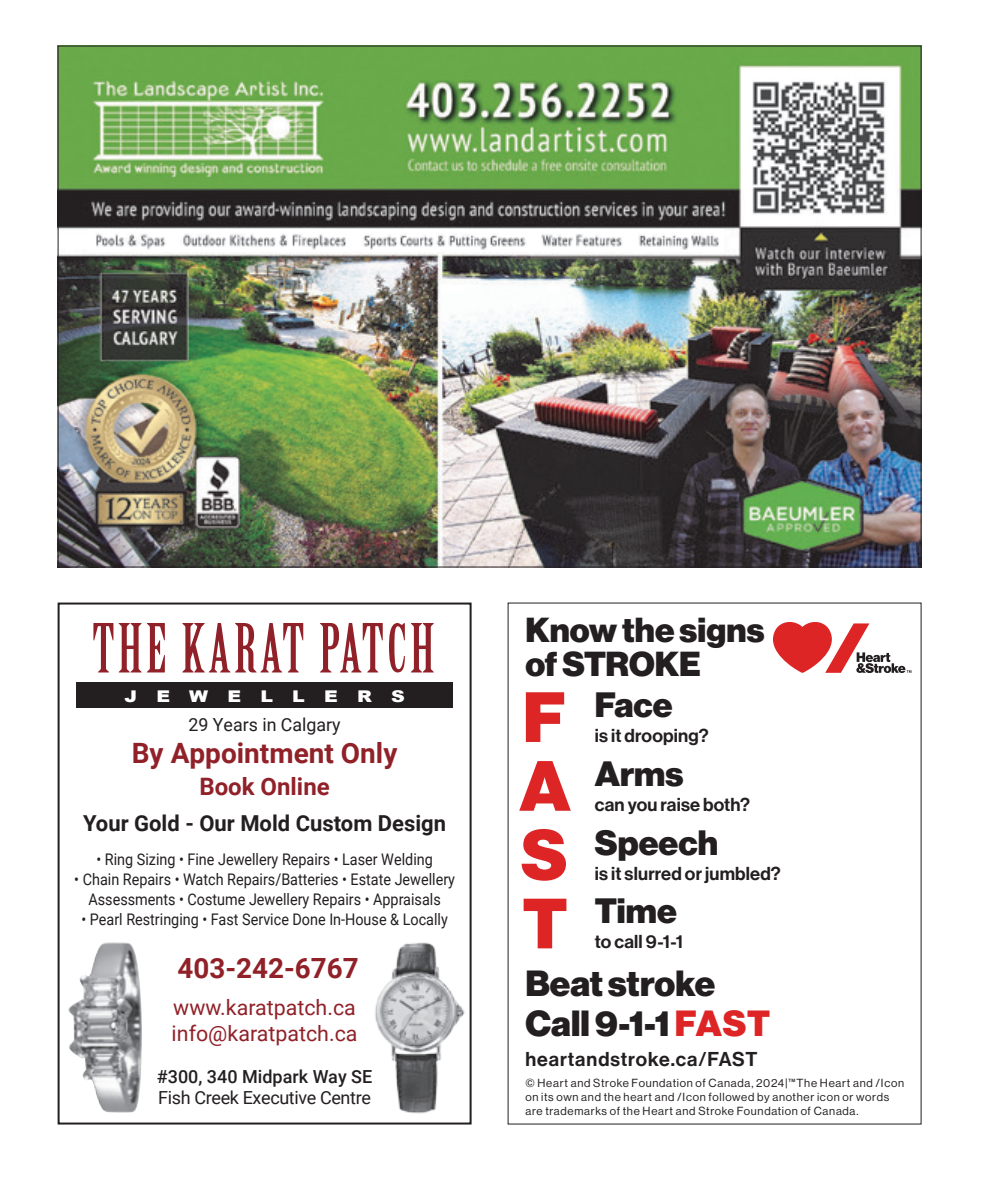
<style>
.page{position:relative;width:990px;height:1188px;background:#fff}
.page>*{position:absolute;margin:0;border:0;box-sizing:border-box;transform-origin:0 0}
.t1{font:66px "Birch Std";letter-spacing:.055em;color:#912129}
.t2{font:35.6px/40.4px "N Haas Grotesk DS Pro 95 Blk";letter-spacing:.005em;color:#231f20}
.t3{font:34.4px "N Haas Grotesk DS Pro 95 Blk";color:#231f20}
.t4{font:34px/34px "N Haas Grotesk DS Pro 95 Blk";letter-spacing:.005em;color:#231f20}
.t5{font:700 28px "Roboto";color:#912129}
.t6{font:700 27.8px "Roboto";color:#912129}
.t7{font:700 24px "Roboto";color:#912129}
.t8{font:700 22px "Roboto";color:#231f20}
.t9{font:21.4px/25.6px "Roboto";color:#912129}
.t10{font:19.6px "N Haas Grotesk DS Pro 65 Md";letter-spacing:.045em;color:#231f20}
.t11{font:18.4px "N Haas Grotesk DS Pro 65 Md";letter-spacing:.01em;color:#231f20}
.t12{font:18px/21.6px "Roboto";letter-spacing:-.02em;color:#231f20}
.t13{font:18px "Roboto";color:#231f20}
.t14{font:900 16.2px "Arial";letter-spacing:1.01em;color:#fff;scale:1.18 1}
.t15{font:16px/20px "Roboto";color:#231f20;text-align:center;scale:.9 1}
.t16{font:11.6px/13.8px "N Haas Grotesk DS Pro 55 Rg";letter-spacing:.06em;color:#231f20}
.s1{color:#de2526}
.s2{font-weight:500}
</style>
<div class="page">
<img style="left:60px;top:48px;width:860px;height:518px">
<img style="left:89px;top:229px;width:635px;height:22px">
<img style="left:747px;top:75px;width:144px;height:142px">
<div style="left:58px;top:603px;width:414px;height:522px;border:2px solid #231f20"></div>
<img style="left:68px;top:942px;width:74px;height:171px">
<div style="left:77px;top:682px;width:376px;height:26px;background:#231f20"></div>
<img style="left:375px;top:932px;width:96px;height:183px">
<svg style="left:773px;top:622px;width:138px;height:51px"></svg>
<svg style="left:526px;top:692px;width:38px;height:50px"></svg>
<svg style="left:519px;top:761px;width:52px;height:50px"></svg>
<svg style="left:522px;top:829px;width:44px;height:52px"></svg>
<svg style="left:524px;top:899px;width:42px;height:49px"></svg>
<p class="t4" style="left:525px;top:613px;width:241px">Know the signs of STROKE</p>
<p class="t1" style="left:93px;top:611px;width:343px">THE KARAT PATCH</p>
<p class="t14" style="left:125px;top:684px;width:239px">JEWELLERS</p>
<p class="t3" style="left:595px;top:685px;width:79px">Face</p>
<p class="t11" style="left:595px;top:725px;width:115px">is it drooping?</p>
<p class="t13" style="left:188px;top:712px;width:154px">29 Years in Calgary</p>
<p class="t5" style="left:132px;top:733px;width:267px">By Appointment Only</p>
<p class="t7" style="left:199px;top:770px;width:132px">Book Online</p>
<p class="t8" style="left:83px;top:808px;width:365px">Your Gold - Our Mold Custom Design</p>
<p class="t3" style="left:595px;top:753px;width:90px">Arms</p>
<p class="t11" style="left:595px;top:794px;width:157px">can you raise both?</p>
<p class="t3" style="left:595px;top:822px;width:125px">Speech</p>
<p class="t11" style="left:595px;top:863px;width:187px">is it slurred or jumbled?</p>
<p class="t3" style="left:595px;top:891px;width:83px">Time</p>
<p class="t11" style="left:595px;top:931px;width:90px">to call 9-1-1</p>
<p class="t2" style="left:525px;top:963px;width:246px">Beat stroke<br>Call 9-1-1<span class="s1">FAST</span></p>
<p class="t10" style="left:525px;top:1048px;width:234px">heartandstroke.ca/FAST</p>
<p class="t16" style="left:525px;top:1077px;width:380px">© Heart and Stroke Foundation of Canada, 2024|™The Heart and /Icon on its own and the heart and /Icon followed by another icon or words are trademarks of the Heart and Stroke Foundation of Canada.</p>
<p class="t15" style="left:96px;top:849px;width:375px">• Ring Sizing • Fine Jewellery Repairs • Laser Welding</p>
<p class="t15" style="left:74px;top:869px;width:425px">• Chain Repairs • Watch Repairs/Batteries • Estate Jewellery<br>Assessments • Costume Jewellery Repairs • Appraisals</p>
<p class="t15" style="left:81px;top:909px;width:409px">• Pearl Restringing • Fast Service Done In-House &amp; Locally</p>
<p class="t6" style="left:177px;top:949px;width:183px">403-242-6767</p>
<p class="t9" style="left:172px;top:994px;width:187px">www.karatpatch.ca info@karatpatch.ca</p>
<p class="t12" style="left:157px;top:1065px;width:217px"><span class="s2">#300, 340 Midpark Way SE<br></span>Fish Creek Executive Centre</p>
</div>
